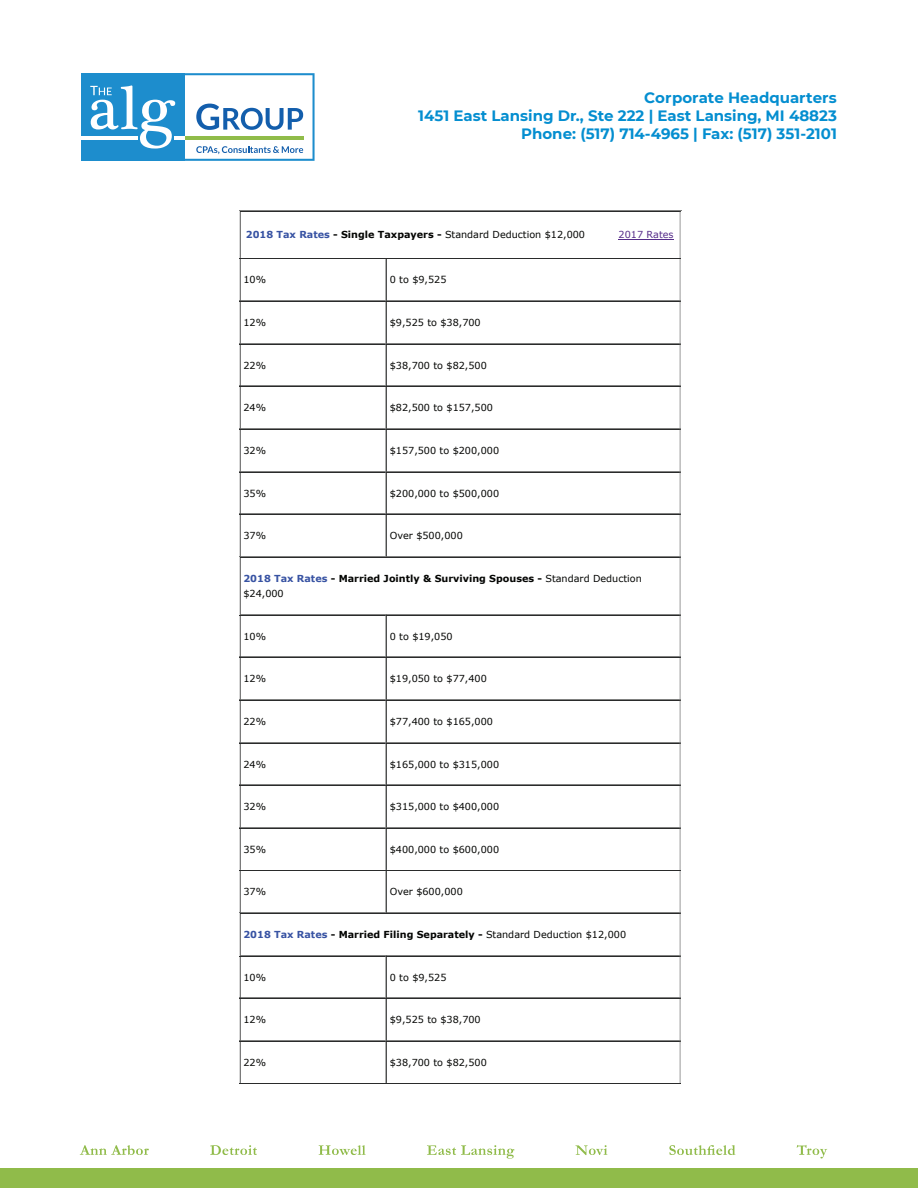
<style>
.page{position:relative;width:918px;height:1188px;background:#fff}
.page>*{position:absolute;margin:0;border:0;box-sizing:border-box;transform-origin:0 0}
.t1{font:700 15px/18px "Montserrat";color:#048ed0;text-align:right}
.t2{font:9.6px "Verdana";color:#040503}
.t3{font:700 9.6px/15.3px "Verdana";color:#040503}
.t4{font:9.6px "Verdana";color:#552c89}
.s1{font-weight:700;color:#3853a3}
.s2{font-weight:700}
.s3{color:#3853a3}
.s4{font-weight:400}
</style>
<div class="page">
<svg style="left:81px;top:73px;width:234px;height:88px"></svg>
<div style="left:0;top:1169px;width:918px;height:19px;background:#90bb4a"></div>
<svg style="left:80px;top:1145px;width:747px;height:14px"></svg>
<hr style="left:239px;top:210px;width:442px;height:1px;background:#808180">
<hr style="left:240px;top:211px;width:440px;height:1px;background:#2a2b2b">
<hr style="left:240px;top:258px;width:440px;height:1px;background:#808180">
<hr style="left:240px;top:259px;width:146px;height:1px;background:#2a2b2b">
<hr style="left:240px;top:300px;width:146px;height:1px;background:#808180">
<hr style="left:386px;top:259px;width:294px;height:1px;background:#2a2b2b">
<hr style="left:386px;top:300px;width:294px;height:1px;background:#808180">
<hr style="left:240px;top:301px;width:146px;height:1px;background:#2a2b2b">
<hr style="left:240px;top:343px;width:146px;height:1px;background:#808180">
<hr style="left:386px;top:301px;width:294px;height:1px;background:#2a2b2b">
<hr style="left:386px;top:343px;width:294px;height:1px;background:#808180">
<hr style="left:240px;top:344px;width:146px;height:1px;background:#2a2b2b">
<hr style="left:386px;top:344px;width:294px;height:1px;background:#2a2b2b">
<hr style="left:240px;top:386px;width:146px;height:1px;background:#2a2b2b">
<hr style="left:240px;top:428px;width:146px;height:1px;background:#808180">
<hr style="left:386px;top:386px;width:294px;height:1px;background:#2a2b2b">
<hr style="left:386px;top:428px;width:294px;height:1px;background:#808180">
<hr style="left:240px;top:429px;width:146px;height:1px;background:#2a2b2b">
<hr style="left:240px;top:471px;width:146px;height:1px;background:#808180">
<hr style="left:386px;top:429px;width:294px;height:1px;background:#2a2b2b">
<hr style="left:386px;top:471px;width:294px;height:1px;background:#808180">
<hr style="left:240px;top:472px;width:146px;height:1px;background:#2a2b2b">
<hr style="left:240px;top:513px;width:146px;height:1px;background:#808180">
<hr style="left:386px;top:472px;width:294px;height:1px;background:#2a2b2b">
<hr style="left:386px;top:513px;width:294px;height:1px;background:#808180">
<hr style="left:240px;top:514px;width:146px;height:1px;background:#2a2b2b">
<hr style="left:240px;top:556px;width:146px;height:1px;background:#808180">
<hr style="left:386px;top:514px;width:294px;height:1px;background:#2a2b2b">
<hr style="left:386px;top:556px;width:294px;height:1px;background:#808180">
<svg style="left:385px;top:259px;width:2px;height:298px"></svg>
<hr style="left:240px;top:557px;width:440px;height:1px;background:#2a2b2b">
<hr style="left:240px;top:614px;width:440px;height:1px;background:#808180">
<hr style="left:240px;top:615px;width:146px;height:1px;background:#2a2b2b">
<hr style="left:386px;top:615px;width:294px;height:1px;background:#2a2b2b">
<hr style="left:240px;top:657px;width:146px;height:1px;background:#2a2b2b">
<hr style="left:240px;top:699px;width:146px;height:1px;background:#808180">
<hr style="left:386px;top:657px;width:294px;height:1px;background:#2a2b2b">
<hr style="left:386px;top:699px;width:294px;height:1px;background:#808180">
<hr style="left:240px;top:700px;width:146px;height:1px;background:#2a2b2b">
<hr style="left:240px;top:742px;width:146px;height:1px;background:#808180">
<hr style="left:386px;top:700px;width:294px;height:1px;background:#2a2b2b">
<hr style="left:386px;top:742px;width:294px;height:1px;background:#808180">
<hr style="left:240px;top:743px;width:146px;height:1px;background:#2a2b2b">
<hr style="left:240px;top:784px;width:146px;height:1px;background:#808180">
<hr style="left:386px;top:743px;width:294px;height:1px;background:#2a2b2b">
<hr style="left:386px;top:784px;width:294px;height:1px;background:#808180">
<hr style="left:240px;top:785px;width:146px;height:1px;background:#2a2b2b">
<hr style="left:240px;top:827px;width:146px;height:1px;background:#808180">
<hr style="left:386px;top:785px;width:294px;height:1px;background:#2a2b2b">
<hr style="left:386px;top:827px;width:294px;height:1px;background:#808180">
<hr style="left:240px;top:828px;width:146px;height:1px;background:#2a2b2b">
<hr style="left:386px;top:828px;width:294px;height:1px;background:#2a2b2b">
<hr style="left:240px;top:870px;width:146px;height:1px;background:#2a2b2b">
<hr style="left:240px;top:912px;width:146px;height:1px;background:#808180">
<hr style="left:386px;top:870px;width:294px;height:1px;background:#2a2b2b">
<hr style="left:386px;top:912px;width:294px;height:1px;background:#808180">
<svg style="left:385px;top:615px;width:2px;height:298px"></svg>
<hr style="left:240px;top:913px;width:440px;height:1px;background:#2a2b2b">
<hr style="left:240px;top:955px;width:440px;height:1px;background:#808180">
<hr style="left:240px;top:956px;width:146px;height:1px;background:#2a2b2b">
<hr style="left:386px;top:956px;width:294px;height:1px;background:#2a2b2b">
<hr style="left:240px;top:998px;width:146px;height:1px;background:#2a2b2b">
<hr style="left:240px;top:1040px;width:146px;height:1px;background:#808180">
<hr style="left:386px;top:998px;width:294px;height:1px;background:#2a2b2b">
<hr style="left:386px;top:1040px;width:294px;height:1px;background:#808180">
<hr style="left:240px;top:1041px;width:146px;height:1px;background:#2a2b2b">
<hr style="left:240px;top:1083px;width:146px;height:1px;background:#808180">
<svg style="left:240px;top:212px;width:1px;height:872px"></svg>
<hr style="left:386px;top:1041px;width:294px;height:1px;background:#2a2b2b">
<hr style="left:386px;top:1083px;width:294px;height:1px;background:#808180">
<svg style="left:680px;top:211px;width:1px;height:873px"></svg>
<svg style="left:385px;top:956px;width:2px;height:128px"></svg>
<hr style="left:240px;top:1084px;width:146px;height:1px;background:#2a2b2b">
<hr style="left:386px;top:1084px;width:294px;height:1px;background:#2a2b2b">
<hr style="left:619px;top:239px;width:55px;height:1px;background:#552c89">
<h1 class="t1" style="left:418px;top:88px;width:420px">Corporate Headquarters<br>1451 East Lansing Dr., Ste 222 | East Lansing, MI 48823<br>Phone: (517) 714-4965 | Fax: (517) 351-2101</h1>
<p class="t2" style="left:246px;top:229px;width:341px"><span class="s1">2018 Tax Rates</span> <span class="s2">- Single Taxpayers -</span> Standard Deduction $12,000</p>
<p class="t4" style="left:619px;top:229px;width:57px">2017 Rates</p>
<p class="t2" style="left:243px;top:274px;width:24px">10%</p>
<p class="t2" style="left:390px;top:274px;width:58px">0 to $9,525</p>
<p class="t2" style="left:243px;top:316px;width:24px">12%</p>
<p class="t2" style="left:390px;top:316px;width:92px">$9,525 to $38,700</p>
<p class="t2" style="left:243px;top:359px;width:24px">22%</p>
<p class="t2" style="left:390px;top:359px;width:99px">$38,700 to $82,500</p>
<p class="t2" style="left:243px;top:402px;width:24px">24%</p>
<p class="t2" style="left:390px;top:402px;width:105px">$82,500 to $157,500</p>
<p class="t2" style="left:243px;top:444px;width:24px">32%</p>
<p class="t2" style="left:390px;top:444px;width:111px">$157,500 to $200,000</p>
<p class="t2" style="left:243px;top:487px;width:24px">35%</p>
<p class="t2" style="left:390px;top:487px;width:111px">$200,000 to $500,000</p>
<p class="t2" style="left:243px;top:530px;width:24px">37%</p>
<p class="t2" style="left:390px;top:530px;width:75px">Over $500,000</p>
<p class="t3" style="left:243px;top:571px;width:400px"><span class="s3">2018 Tax Rates</span> - Married Jointly &amp; Surviving Spouses - <span class="s4">Standard Deduction $24,000</span></p>
<p class="t2" style="left:243px;top:630px;width:24px">10%</p>
<p class="t2" style="left:390px;top:630px;width:64px">0 to $19,050</p>
<p class="t2" style="left:243px;top:673px;width:24px">12%</p>
<p class="t2" style="left:390px;top:673px;width:99px">$19,050 to $77,400</p>
<p class="t2" style="left:243px;top:715px;width:24px">22%</p>
<p class="t2" style="left:390px;top:715px;width:105px">$77,400 to $165,000</p>
<p class="t2" style="left:243px;top:758px;width:24px">24%</p>
<p class="t2" style="left:390px;top:758px;width:111px">$165,000 to $315,000</p>
<p class="t2" style="left:243px;top:801px;width:24px">32%</p>
<p class="t2" style="left:390px;top:801px;width:111px">$315,000 to $400,000</p>
<p class="t2" style="left:243px;top:843px;width:24px">35%</p>
<p class="t2" style="left:390px;top:843px;width:111px">$400,000 to $600,000</p>
<p class="t2" style="left:243px;top:886px;width:24px">37%</p>
<p class="t2" style="left:390px;top:886px;width:75px">Over $600,000</p>
<p class="t3" style="left:243px;top:927px;width:384px"><span class="s3">2018 Tax Rates</span> - Married Filing Separately - <span class="s4">Standard Deduction $12,000</span></p>
<p class="t2" style="left:243px;top:971px;width:24px">10%</p>
<p class="t2" style="left:390px;top:971px;width:58px">0 to $9,525</p>
<p class="t2" style="left:243px;top:1014px;width:24px">12%</p>
<p class="t2" style="left:390px;top:1014px;width:92px">$9,525 to $38,700</p>
<p class="t2" style="left:243px;top:1056px;width:24px">22%</p>
<p class="t2" style="left:390px;top:1056px;width:99px">$38,700 to $82,500</p>
</div>
